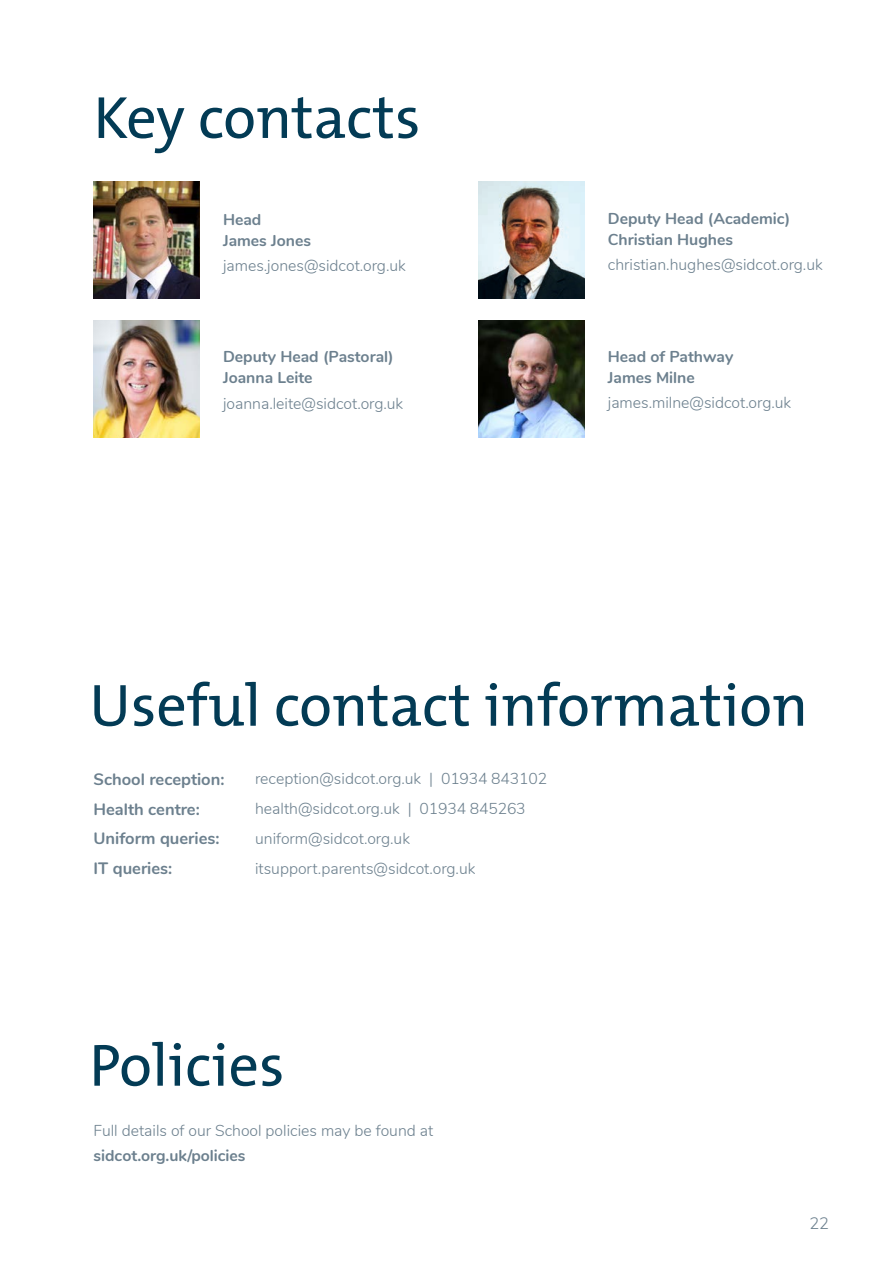
<style>
.page{position:relative;width:893px;height:1263px;background:#fff}
.page>*{position:absolute;margin:0;border:0;box-sizing:border-box;transform-origin:0 0}
.t1{font:60px "The Mix B W5 Plain";color:#033b55}
.t2{font:700 16.5px "Nunito";color:#6c808e}
.t3{font:300 16.5px "Nunito";color:#6c808e}
.t4{font:300 15.75px "Nunito";color:#6c808e}
.t5{font:700 15.75px/21px "Nunito";color:#6c808e}
</style>
<div class="page">
<img style="left:478px;top:182px;width:107px;height:117px">
<img style="left:478px;top:320px;width:107px;height:117px">
<img style="left:94px;top:182px;width:106px;height:117px">
<img style="left:94px;top:320px;width:106px;height:117px">
<h1 class="t1" style="left:94px;top:79px;width:328px">Key contacts</h1>
<p class="t5" style="left:223px;top:208px;width:90px">Head<br>James Jones</p>
<p class="t4" style="left:223px;top:254px;width:184px">james.jones@sidcot.org.uk</p>
<p class="t5" style="left:223px;top:345px;width:172px">Deputy Head (Pastoral)<br>Joanna Leite</p>
<p class="t4" style="left:223px;top:391px;width:182px">joanna.leite@sidcot.org.uk</p>
<p class="t5" style="left:608px;top:207px;width:184px">Deputy Head (Academic)<br>Christian Hughes</p>
<p class="t4" style="left:608px;top:253px;width:216px">christian.hughes@sidcot.org.uk</p>
<p class="t5" style="left:608px;top:345px;width:127px">Head of Pathway<br>James Milne</p>
<p class="t4" style="left:608px;top:391px;width:185px">james.milne@sidcot.org.uk</p>
<h1 class="t1" style="left:89px;top:667px;width:720px">Useful contact information</h1>
<p class="t2" style="left:94px;top:767px;width:132px">School reception:</p>
<p class="t4" style="left:255px;top:767px;width:294px">reception@sidcot.org.uk | 01934 843102</p>
<p class="t2" style="left:94px;top:797px;width:108px">Health centre:</p>
<p class="t4" style="left:255px;top:797px;width:272px">health@sidcot.org.uk | 01934 845263</p>
<p class="t2" style="left:94px;top:826px;width:128px">Uniform queries:</p>
<p class="t4" style="left:255px;top:827px;width:156px">uniform@sidcot.org.uk</p>
<p class="t2" style="left:94px;top:856px;width:80px">IT queries:</p>
<p class="t4" style="left:255px;top:857px;width:222px">itsupport.parents@sidcot.org.uk</p>
<h1 class="t1" style="left:89px;top:1027px;width:197px">Policies</h1>
<p class="t4" style="left:94px;top:1119px;width:341px">Full details of our School policies may be found at</p>
<p class="t5" style="left:94px;top:1144px;width:153px">sidcot.org.uk/policies</p>
<p class="t3" style="left:809px;top:1211px;width:21px">22</p>
</div>
